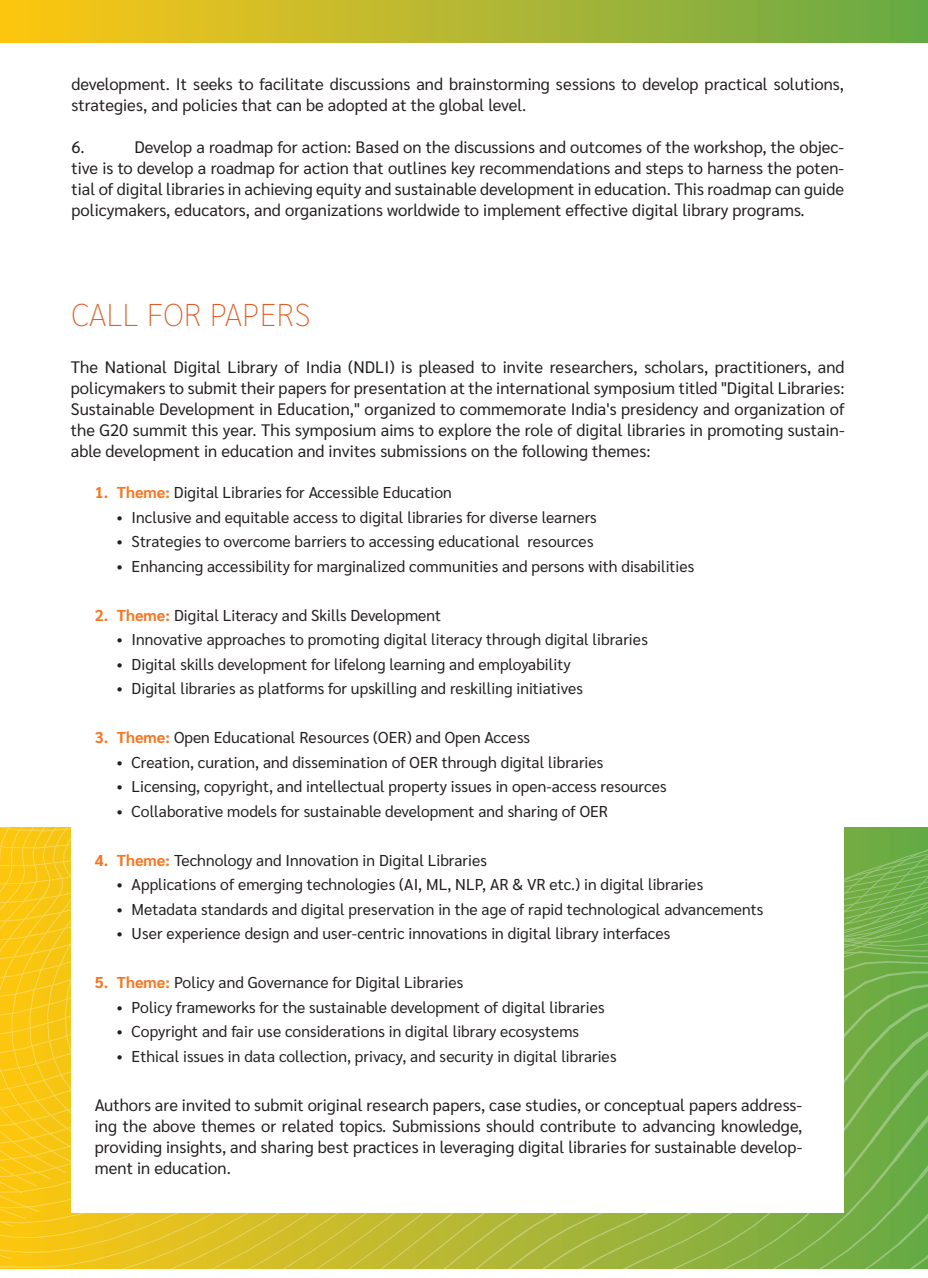
<style>
.page{position:relative;width:928px;height:1278px;background:#fff}
.page>*{position:absolute;margin:0;border:0;box-sizing:border-box;transform-origin:0 0}
.t1{font:100 31.5px "Sarabun";color:#e25d25}
.t2{font:16.62px/21px "Sarabun";color:#241f1f;text-align:justify}
.t3{font:15.75px "Sarabun";color:#241f1f}
.s1{font-weight:700;color:#f7751f}
</style>
<div class="page">
<svg style="left:0;top:827px;width:928px;height:442px;background:#b2b933"></svg>
<div style="left:0;top:0;width:928px;height:42px;background:linear-gradient(to right,#ffc716,#68a94a)"></div>
<div style="left:71px;top:798px;width:773px;height:415px;background:#fff"></div>
<p class="t2" style="left:71px;top:74px;width:774px">development. It seeks to facilitate discussions and brainstorming sessions to develop practical solutions, strategies, and policies that can be adopted at the global level.</p>
<p class="t2" style="left:71px;top:137px;width:15px">6.</p>
<p class="t2" style="left:71px;top:137px;width:774px;text-indent:63px">Develop a roadmap for action: Based on the discussions and outcomes of the workshop, the objec&shy;tive is to develop a roadmap for action that outlines key recommendations and steps to harness the poten&shy;tial of digital libraries in achieving equity and sustainable development in education. This roadmap can guide policymakers, educators, and organizations worldwide to implement effective digital library programs.</p>
<h1 class="t1" style="left:71px;top:286px;width:241px">CALL FOR PAPERS</h1>
<p class="t2" style="left:71px;top:357px;width:775px">The National Digital Library of India (NDLI) is pleased to invite researchers, scholars, practitioners, and policymakers to submit their papers for presentation at the international symposium titled "Digital Libraries:<br>Sustainable Development in Education," organized to commemorate India's presidency and organization of the G20 summit this year. This symposium aims to explore the role of digital libraries in promoting sustain&shy;able development in education and invites submissions on the following themes:</p>
<p class="t3" style="left:95px;top:483px;width:358px"><span class="s1">1. Theme:</span> Digital Libraries for Accessible Education</p>
<p class="t3" style="left:117px;top:508px;width:481px">• Inclusive and equitable access to digital libraries for diverse learners</p>
<p class="t3" style="left:117px;top:532px;width:478px">• Strategies to overcome barriers to accessing educational resources</p>
<p class="t3" style="left:117px;top:557px;width:579px">• Enhancing accessibility for marginalized communities and persons with disabilities</p>
<p class="t3" style="left:95px;top:606px;width:348px"><span class="s1">2. Theme:</span> Digital Literacy and Skills Development</p>
<p class="t3" style="left:117px;top:630px;width:532px">• Innovative approaches to promoting digital literacy through digital libraries</p>
<p class="t3" style="left:117px;top:655px;width:455px">• Digital skills development for lifelong learning and employability</p>
<p class="t3" style="left:117px;top:679px;width:468px">• Digital libraries as platforms for upskilling and reskilling initiatives</p>
<p class="t3" style="left:95px;top:728px;width:437px"><span class="s1">3. Theme:</span> Open Educational Resources (OER) and Open Access</p>
<p class="t3" style="left:117px;top:753px;width:488px">• Creation, curation, and dissemination of OER through digital libraries</p>
<p class="t3" style="left:117px;top:777px;width:551px">• Licensing, copyright, and intellectual property issues in open-access resources</p>
<p class="t3" style="left:117px;top:802px;width:493px">• Collaborative models for sustainable development and sharing of OER</p>
<p class="t3" style="left:95px;top:851px;width:394px"><span class="s1">4. Theme:</span> Technology and Innovation in Digital Libraries</p>
<p class="t3" style="left:117px;top:875px;width:588px">• Applications of emerging technologies (AI, ML, NLP, AR &amp; VR etc.) in digital libraries</p>
<p class="t3" style="left:117px;top:900px;width:648px">• Metadata standards and digital preservation in the age of rapid technological advancements</p>
<p class="t3" style="left:117px;top:924px;width:555px">• User experience design and user-centric innovations in digital library interfaces</p>
<p class="t3" style="left:95px;top:973px;width:370px"><span class="s1">5. Theme:</span> Policy and Governance for Digital Libraries</p>
<p class="t3" style="left:117px;top:998px;width:489px">• Policy frameworks for the sustainable development of digital libraries</p>
<p class="t3" style="left:117px;top:1022px;width:464px">• Copyright and fair use considerations in digital library ecosystems</p>
<p class="t3" style="left:117px;top:1047px;width:501px">• Ethical issues in data collection, privacy, and security in digital libraries</p>
<p class="t2" style="left:95px;top:1094px;width:709px">Authors are invited to submit original research papers, case studies, or conceptual papers address&shy;ing the above themes or related topics. Submissions should contribute to advancing knowledge, providing insights, and sharing best practices in leveraging digital libraries for sustainable develop&shy;ment in education.</p>
</div>
